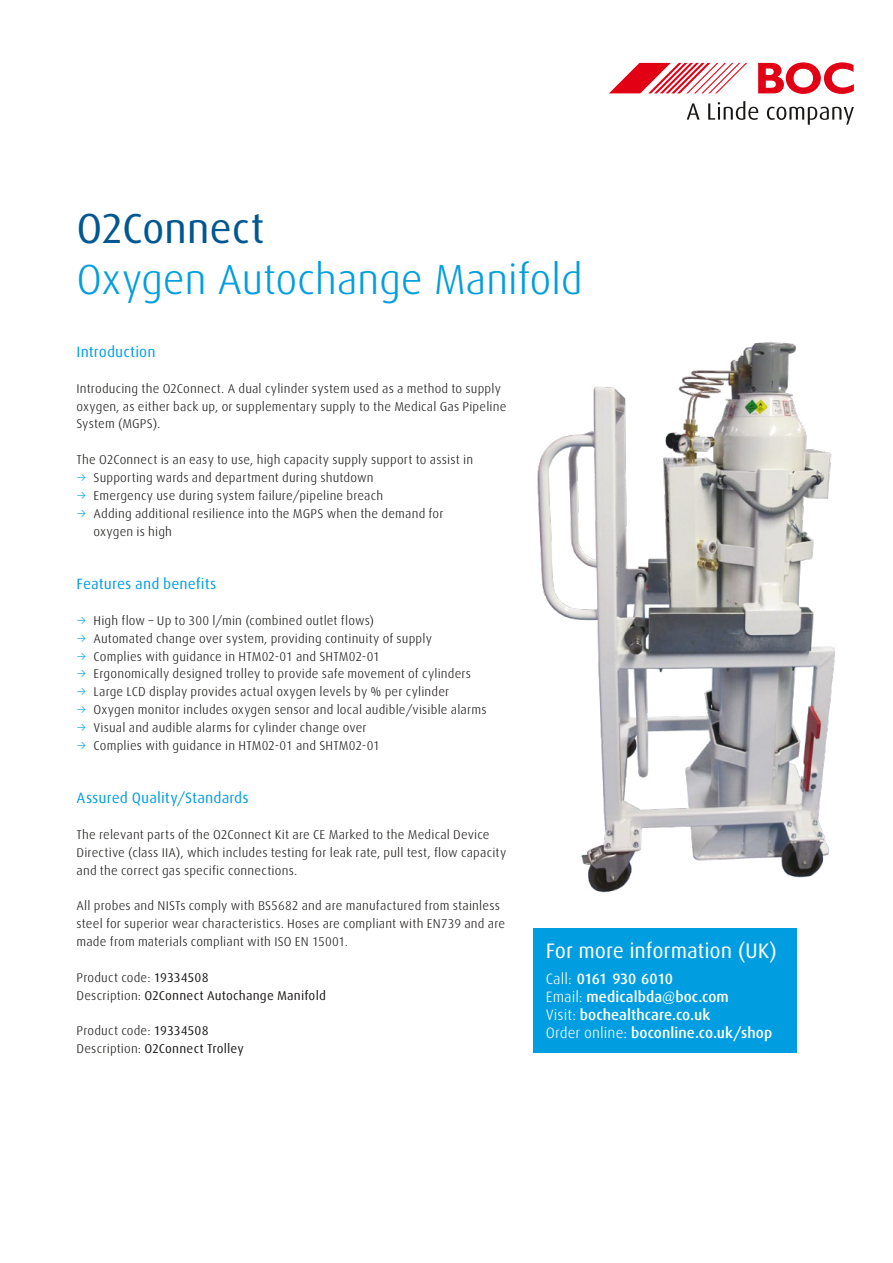
<style>
.page{position:relative;width:893px;height:1263px;background:#fff}
.page>*{position:absolute;margin:0;border:0;box-sizing:border-box;transform-origin:0 0}
.t1{font:300 42px "Linde Dax Global";letter-spacing:-.01em;color:#009ee0}
.t2{font:42px "Linde Dax Global";letter-spacing:-.01em;color:#005791}
.t3{font:21px "Linde Dax Global";letter-spacing:-.005em;color:#fff}
.t4{font:500 15px/18px "Linde Dax Global";letter-spacing:.005em;color:#fff}
.t5{font:15px "Linde Dax Global";letter-spacing:.005em;color:#009ee0}
.t6{font:300 12.75px/17.9px "Linde Dax Global";letter-spacing:.01em;color:#1a1817}
.t7{font:12.75px/17.9px "Linde Dax Global";letter-spacing:.015em;color:#1a1817}
.s1{color:#009ee0}
.s2{font-weight:300}
.s3{font-weight:400}
</style>
<div class="page">
<svg style="left:687px;top:101px;width:167px;height:24px"></svg>
<svg style="left:609px;top:62px;width:245px;height:32px"></svg>
<img style="left:537px;top:341px;width:298px;height:552px">
<div style="left:533px;top:928px;width:264px;height:125px;background:#009ee0"></div>
<h1 class="t2" style="left:77px;top:204px;width:190px">O2Connect</h1>
<h1 class="t1" style="left:77px;top:255px;width:508px">Oxygen Autochange Manifold</h1>
<p class="t5" style="left:77px;top:343px;width:81px">Introduction</p>
<p class="t6" style="left:77px;top:379px;width:431px">Introducing the O2Connect. A dual cylinder system used as a method to supply oxygen, as either back up, or supplementary supply to the Medical Gas Pipeline<br>System (MGPS).</p>
<p class="t6" style="left:77px;top:451px;width:398px">The O2Connect is an easy to use, high capacity supply support to assist in</p>
<p class="t6" style="left:77px;top:469px;width:299px"><span class="s1">→</span> Supporting wards and department during shutdown</p>
<p class="t6" style="left:77px;top:486px;width:308px"><span class="s1">→</span> Emergency use during system failure/pipeline breach</p>
<p class="t6" style="left:94px;top:504px;width:352px;text-indent:-17px"><span class="s1">→</span> Adding additional resilience into the MGPS when the demand for oxygen is high</p>
<p class="t5" style="left:77px;top:575px;width:141px">Features and benefits</p>
<p class="t6" style="left:77px;top:611px;width:299px"><span class="s1">→</span> High flow – Up to 300 l/min (combined outlet flows)</p>
<p class="t6" style="left:77px;top:629px;width:357px"><span class="s1">→</span> Automated change over system, providing continuity of supply</p>
<p class="t6" style="left:77px;top:647px;width:305px"><span class="s1">→</span> Complies with guidance in HTM02-01 and SHTM02-01</p>
<p class="t6" style="left:77px;top:665px;width:396px"><span class="s1">→</span> Ergonomically designed trolley to provide safe movement of cylinders</p>
<p class="t6" style="left:77px;top:683px;width:374px"><span class="s1">→</span> Large LCD display provides actual oxygen levels by % per cylinder</p>
<p class="t6" style="left:77px;top:701px;width:412px"><span class="s1">→</span> Oxygen monitor includes oxygen sensor and local audible/visible alarms</p>
<p class="t6" style="left:77px;top:719px;width:292px"><span class="s1">→</span> Visual and audible alarms for cylinder change over</p>
<p class="t6" style="left:77px;top:736px;width:305px"><span class="s1">→</span> Complies with guidance in HTM02-01 and SHTM02-01</p>
<p class="t5" style="left:77px;top:789px;width:174px">Assured Quality/Standards</p>
<p class="t6" style="left:77px;top:826px;width:431px">The relevant parts of the O2Connect Kit are CE Marked to the Medical Device<br>Directive (class IIA), which includes testing for leak rate, pull test, flow capacity and the correct gas specific connections.</p>
<p class="t6" style="left:77px;top:897px;width:430px">All probes and NISTs comply with BS5682 and are manufactured from stainless steel for superior wear characteristics. Hoses are compliant with EN739 and are made from materials compliant with ISO EN 15001.</p>
<p class="t7" style="left:77px;top:968px;width:251px"><span class="s2">Product code:</span> 19334508<br><span class="s2">Description:</span> O2Connect Autochange Manifold</p>
<p class="t6" style="left:77px;top:1022px;width:169px">Product code: <span class="s3">19334508<br></span>Description: <span class="s3">O2Connect Trolley</span></p>
<h2 class="t3" style="left:546px;top:938px;width:233px">For more information (UK)</h2>
<p class="t4" style="left:546px;top:970px;width:228px"><span class="s2">Call:</span> 0161 930 6010<br><span class="s2">Email:</span> medicalbda@boc.com<br><span class="s2">Visit:</span> bochealthcare.co.uk<br><span class="s2">Order online:</span> boconline.co.uk/shop</p>
</div>
